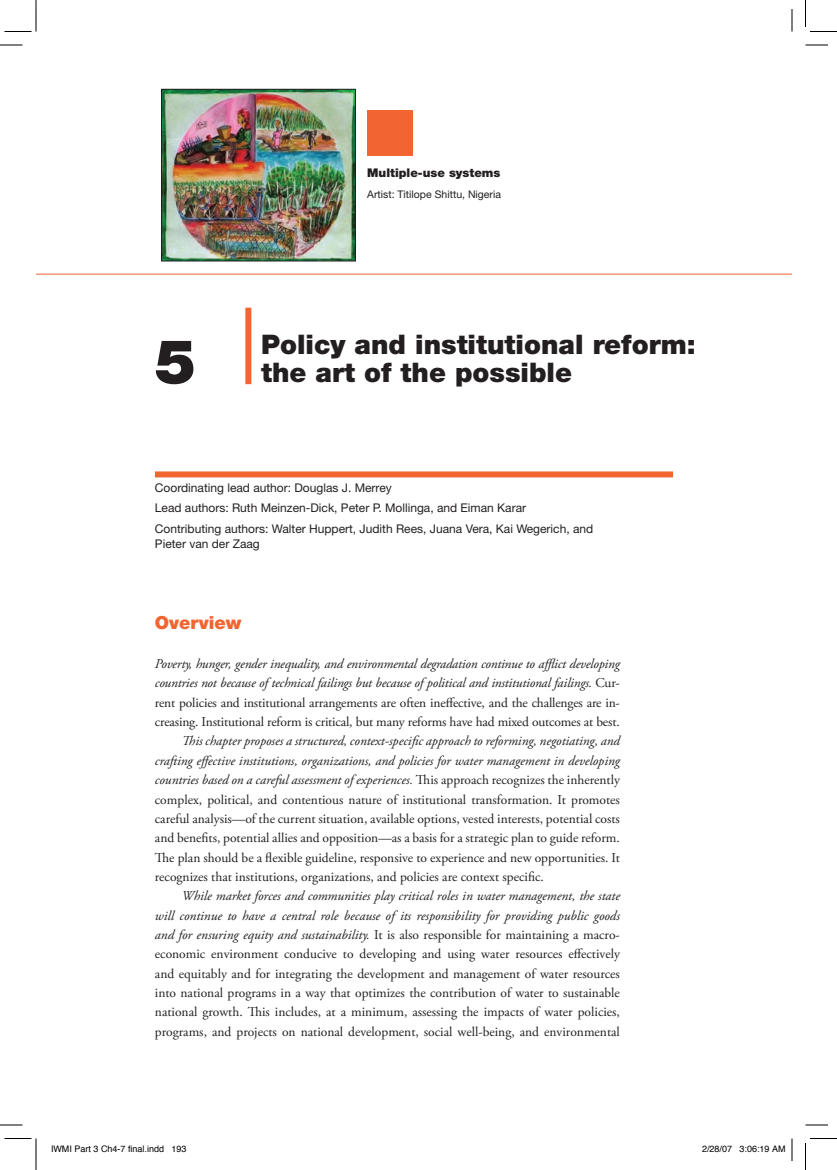
<style>
.page{position:relative;width:837px;height:1170px;background:#fff}
.page>*{position:absolute;margin:0;border:0;box-sizing:border-box;transform-origin:0 0}
.t1{font:900 61.5px "Helvetica Neue LT Std";color:#231f20}
.t2{font:900 27px/28.5px "Helvetica Neue LT Std";color:#231f20}
.t3{font:900 18px "Helvetica Neue LT Std";color:#f26430}
.t4{font:13.5px/19.4px "Adobe Garamond Pro";color:#231f20;text-align:justify}
.t5{font:italic 13.5px/19.4px "Adobe Garamond Pro";letter-spacing:-.01em;color:#231f20;text-align:justify}
.t6{font:12px/20.4px "Helvetica Neue LT Std";color:#231f20}
.t7{font:900 12px "Helvetica Neue LT Std";color:#231f20}
.t8{font:10.5px "Helvetica Neue LT Std";color:#231f20}
.t9{font:9px "Helvetica";color:#000}
.s1{font-style:normal}
.s2{font-style:italic}
</style>
<div class="page">
<div style="left:245px;top:308px;width:6px;height:76px;background:#f26430"></div>
<div style="left:155px;top:471px;width:518px;height:6px;background:#f26430"></div>
<div style="left:368px;top:110px;width:45px;height:46px;background:#f26430"></div>
<hr style="left:36px;top:274px;width:756px;height:1px;background:#f2642f">
<img style="left:163px;top:91px;width:191px;height:168px">
<div style="left:161px;top:89px;width:195px;height:172px;border:1px solid #231f20"></div>
<svg style="left:0;top:45px;width:22px;height:1px"></svg>
<svg style="left:806px;top:45px;width:22px;height:1px"></svg>
<svg style="left:0;top:1125px;width:22px;height:1px"></svg>
<svg style="left:806px;top:1125px;width:22px;height:1px"></svg>
<svg style="left:792px;top:9px;width:1px;height:23px"></svg>
<svg style="left:792px;top:1138px;width:1px;height:23px"></svg>
<svg style="left:4px;top:0;width:33px;height:32px"></svg>
<svg style="left:4px;top:1138px;width:33px;height:32px"></svg>
<svg style="left:805px;top:0;width:32px;height:32px"></svg>
<svg style="left:805px;top:1138px;width:32px;height:32px"></svg>
<p class="t7" style="left:367px;top:165px;width:135px">Multiple-use systems</p>
<p class="t8" style="left:367px;top:188px;width:135px">Artist: Titilope Shittu, Nigeria</p>
<h1 class="t1" style="left:155px;top:325px;width:43px">5</h1>
<h2 class="t2" style="left:261px;top:330px;width:436px">Policy and institutional reform: the art of the possible</h2>
<p class="t6" style="left:155px;top:477px;width:440px">Coordinating lead author: Douglas J. Merrey<br>Lead authors: Ruth Meinzen-Dick, Peter P. Mollinga, and Eiman Karar<br>Contributing authors: Walter Huppert, Judith Rees, Juana Vera, Kai Wegerich, and</p>
<p class="t6" style="left:155px;top:533px;width:106px">Pieter van der Zaag</p>
<h3 class="t3" style="left:155px;top:612px;width:88px">Overview</h3>
<p class="t5" style="left:155px;top:654px;width:467px">Poverty, hunger, gender inequality, and environmental degradation continue to afflict developing countries not because of technical failings but because of political and institutional failings. <span class="s1">Cur&shy;rent policies and institutional arrangements are often ineffective, and the challenges are in&shy;creasing. Institutional reform is critical, but many reforms have had mixed outcomes at best.</span></p>
<p class="t4" style="left:155px;top:732px;width:467px;text-indent:27px"><span class="s2">This chapter proposes a structured, context-specific approach to reforming, negotiating, and crafting effective institutions, organizations, and policies for water management in developing countries based on a careful assessment of experiences.</span> This approach recognizes the inherently complex, political, and contentious nature of institutional transformation. It promotes careful analysis—of the current situation, available options, vested interests, potential costs and benefits, potential allies and opposition—as a basis for a strategic plan to guide reform.<br>The plan should be a flexible guideline, responsive to experience and new opportunities. It recognizes that institutions, organizations, and policies are context specific.</p>
<p class="t4" style="left:155px;top:887px;width:467px;text-indent:27px"><span class="s2">While market forces and communities play critical roles in water management, the state will continue to have a central role because of its responsibility for providing public goods and for ensuring equity and sustainability.</span> It is also responsible for maintaining a macro&shy;economic environment conducive to developing and using water resources effectively and equitably and for integrating the development and management of water resources into national programs in a way that optimizes the contribution of water to sustainable national growth. This includes, at a minimum, assessing the impacts of water policies, programs, and projects on national development, social well-being, and environmental</p>
<p class="t9" style="left:51px;top:1141px;width:137px">IWMI Part 3 Ch4-7 final.indd 193</p>
<p class="t9" style="left:702px;top:1141px;width:85px">2/28/07 3:06:19 AM</p>
</div>
